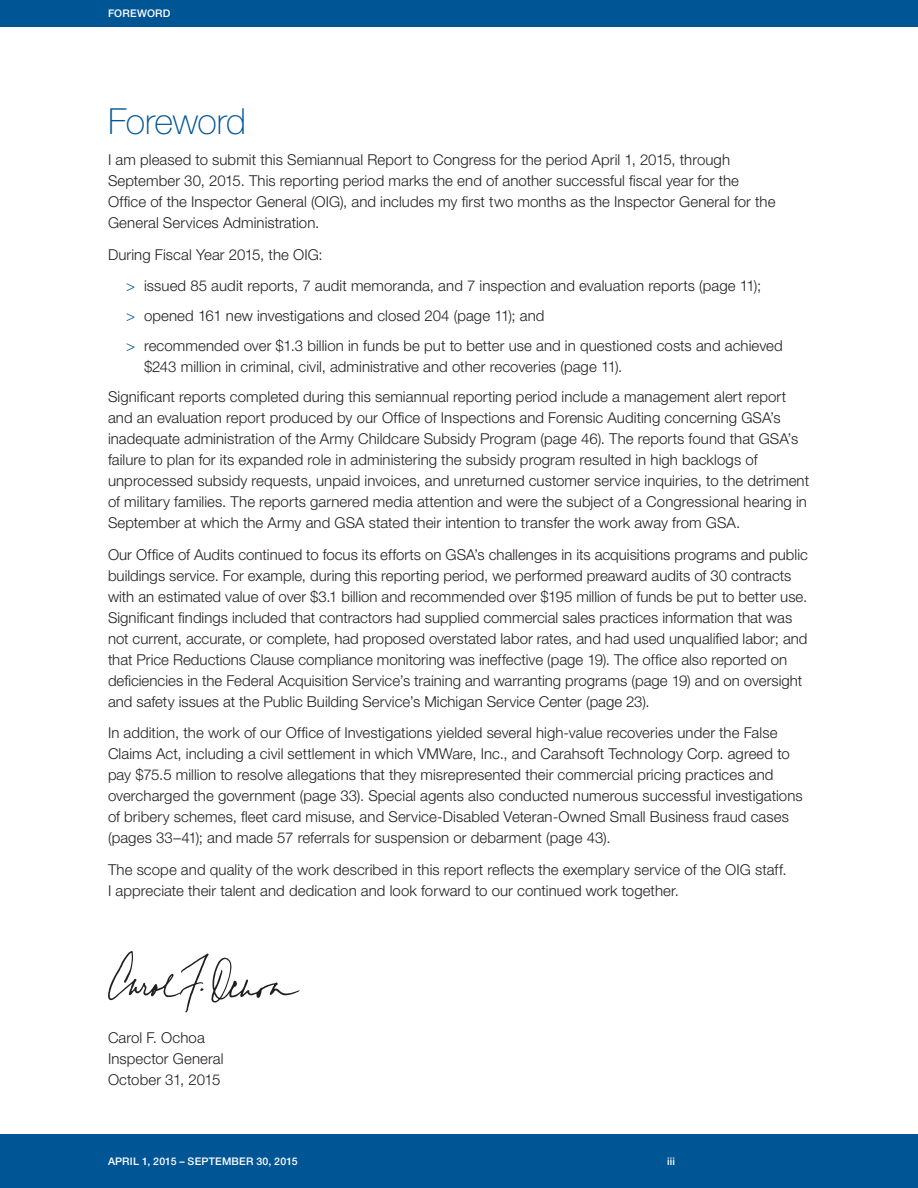
<style>
.page{position:relative;width:918px;height:1188px;background:#fff}
.page>*{position:absolute;margin:0;border:0;box-sizing:border-box;transform-origin:0 0}
._1_subhead{font:100 36px "Helvetica Neue LT Std";letter-spacing:-.015em;color:#005595}
._3_text{font:300 15px/21px "Helvetica Neue LT Std";letter-spacing:.005em;color:#231f20}
.t1{font:500 10.5px "Helvetica Neue LT Std";letter-spacing:.02em;color:#fff}
.s1{color:#005595}
</style>
<div class="page">
<div style="left:0;top:0;width:918px;height:27px;background:#005595"></div>
<div style="left:0;top:1134px;width:918px;height:54px;background:#005595"></div>
<svg style="left:108px;top:951px;width:192px;height:62px"></svg>
<p class="t1" style="left:108px;top:7px;width:64px">FOREWORD</p>
<p class="_1_subhead" style="left:108px;top:100px;width:140px">Foreword</p>
<p class="_3_text" style="left:108px;top:149px;width:669px">I am pleased to submit this Semiannual Report to Congress for the period April 1, 2015, through September 30, 2015. This reporting period marks the end of another successful fiscal year for the Office of the Inspector General (OIG), and includes my first two months as the Inspector General for the General Services Administration.</p>
<p class="_3_text" style="left:108px;top:244px;width:216px">During Fiscal Year 2015, the OIG:</p>
<p class="_3_text" style="left:126px;top:275px;width:637px"><span class="s1">&gt;</span> issued 85 audit reports, 7 audit memoranda, and 7 inspection and evaluation reports (page 11);</p>
<p class="_3_text" style="left:126px;top:305px;width:420px"><span class="s1">&gt;</span> opened 161 new investigations and closed 204 (page 11); and</p>
<p class="_3_text" style="left:144px;top:335px;width:640px;text-indent:-18px"><span class="s1">&gt;</span> recommended over $1.3 billion in funds be put to better use and in questioned costs and achieved $243 million in criminal, civil, administrative and other recoveries (page 11).</p>
<p class="_3_text" style="left:108px;top:386px;width:703px">Significant reports completed during this semiannual reporting period include a management alert report and an evaluation report produced by our Office of Inspections and Forensic Auditing concerning GSA’s inadequate administration of the Army Childcare Subsidy Program (page 46). The reports found that GSA’s failure to plan for its expanded role in administering the subsidy program resulted in high backlogs of unprocessed subsidy requests, unpaid invoices, and unreturned customer service inquiries, to the detriment of military families. The reports garnered media attention and were the subject of a Congressional hearing in September at which the Army and GSA stated their intention to transfer the work away from GSA.</p>
<p class="_3_text" style="left:108px;top:544px;width:701px">Our Office of Audits continued to focus its efforts on GSA’s challenges in its acquisitions programs and public buildings service. For example, during this reporting period, we performed preaward audits of 30 contracts with an estimated value of over $3.1 billion and recommended over $195 million of funds be put to better use.<br>Significant findings included that contractors had supplied commercial sales practices information that was not current, accurate, or complete, had proposed overstated labor rates, and had used unqualified labor; and that Price Reductions Clause compliance monitoring was ineffective (page 19). The office also reported on deficiencies in the Federal Acquisition Service’s training and warranting programs (page 19) and on oversight and safety issues at the Public Building Service’s Michigan Service Center (page 23).</p>
<p class="_3_text" style="left:108px;top:722px;width:696px">In addition, the work of our Office of Investigations yielded several high-value recoveries under the False Claims Act, including a civil settlement in which VMWare, Inc., and Carahsoft Technology Corp. agreed to pay $75.5 million to resolve allegations that they misrepresented their commercial pricing practices and overcharged the government (page 33). Special agents also conducted numerous successful investigations of bribery schemes, fleet card misuse, and Service-Disabled Veteran-Owned Small Business fraud cases (pages 33–41); and made 57 referrals for suspension or debarment (page 43).</p>
<p class="_3_text" style="left:108px;top:859px;width:680px">The scope and quality of the work described in this report reflects the exemplary service of the OIG staff.<br>I appreciate their talent and dedication and look forward to our continued work together.</p>
<p class="_3_text" style="left:108px;top:1027px;width:117px">Carol F. Ochoa<br>Inspector General<br>October 31, 2015</p>
<p class="t1" style="left:108px;top:1155px;width:191px">APRIL 1, 2015 – SEPTEMBER 30, 2015</p>
<p class="t1" style="left:667px;top:1155px;width:9px">III</p>
</div>
